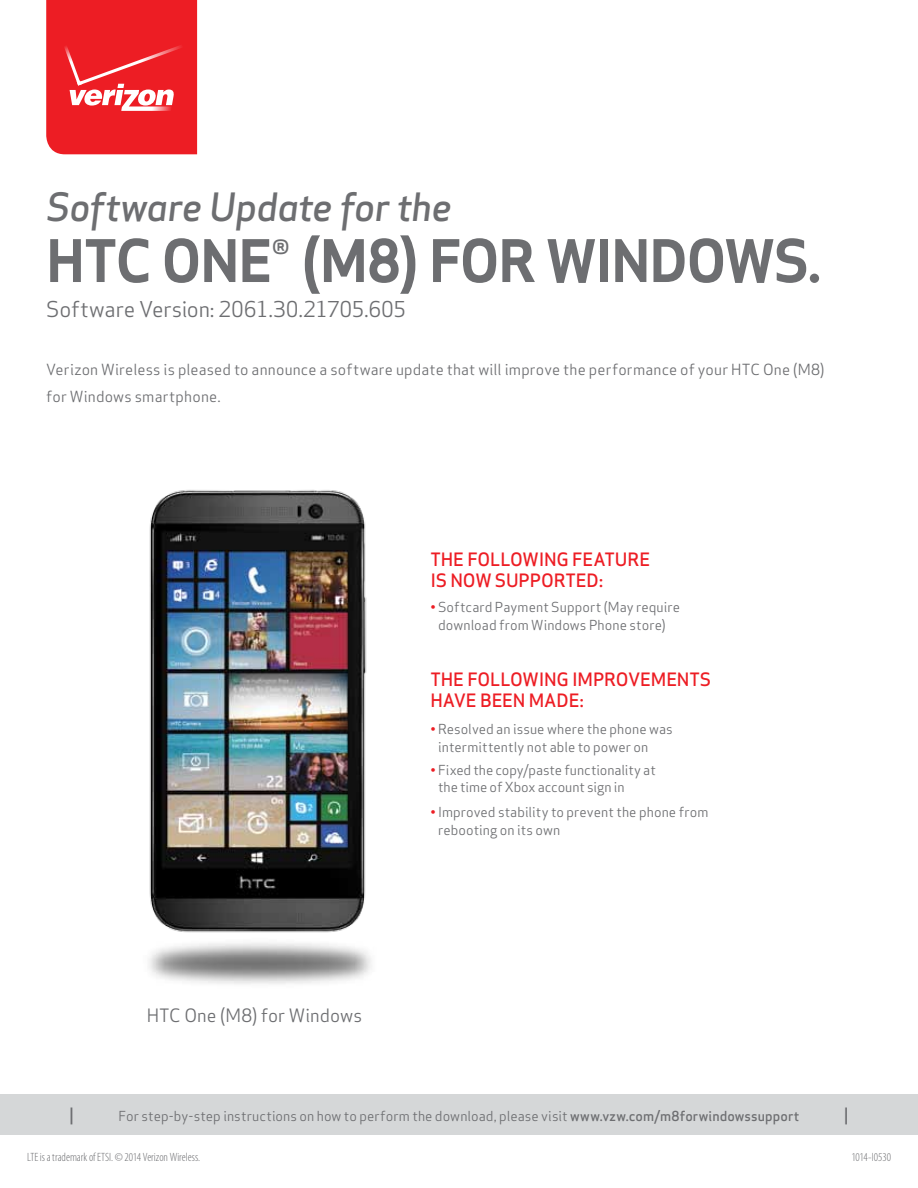
<style>
.page{position:relative;width:918px;height:1188px;background:#fff}
.page>*{position:absolute;margin:0;border:0;box-sizing:border-box;transform-origin:0 0}
.t1{font:700 57.15px "Apex Sans";letter-spacing:-.02em;color:#6d6e71}
.t2{font:italic 500 38.1px "Apex Sans";letter-spacing:-.02em;color:#6d6e71}
.t3{font:28.8px "Apex Sans";color:#6d6e71}
.t4{font:21.3px "Apex Sans";letter-spacing:-.01em;color:#6d6e71}
.t5{font:500 18px/21px "Apex Sans";letter-spacing:-.01em;color:#ed1d24}
.t6{font:18px "Apex Sans";color:#6d6e71}
.t7{font:500 16.5px "Apex Sans";color:#6d6e71}
.t8{font:15px/27px "Apex Sans";letter-spacing:.01em;color:#6d6e71}
.t9{font:13.5px/18px "Apex Sans";letter-spacing:.005em;color:#6d6e71}
.t10{font:300 condensed 12px "Myriad Pro";color:#6d6e71}
.s1{color:#ed1d24}
.s2{font-weight:500}
</style>
<div class="page">
<div style="left:0;top:1095px;width:918px;height:40px;background:#d5d7d8"></div>
<svg style="left:46px;top:0;width:151px;height:154px;background:#ee2e34"></svg>
<img style="left:149px;top:490px;width:222px;height:463px">
<h2 class="t2" style="left:46px;top:173px;width:407px">Software Update for the</h2>
<h1 class="t1" style="left:46px;top:224px;width:228px">HTC ONE</h1>
<h3 class="t3" style="left:271px;top:219px;width:21px">∏</h3>
<h1 class="t1" style="left:301px;top:224px;width:521px">(M8) FOR WINDOWS.</h1>
<h3 class="t4" style="left:46px;top:292px;width:362px">Software Version: 2061.30.21705.605</h3>
<p class="t8" style="left:46px;top:355px;width:780px">Verizon Wireless is pleased to announce a software update that will improve the performance of your HTC One (M8) for Windows smartphone.</p>
<h3 class="t5" style="left:430px;top:547px;width:209px">THE FOLLOWING FEATURE<br>IS NOW</h3>
<h3 class="t5" style="left:495px;top:568px;width:36px">SUPPOR</h3>
<h3 class="t5" style="left:566px;top:568px;width:39px">TED:</h3>
<p class="t9" style="left:430px;top:597px;width:251px;text-align:center"><span class="s1">•</span> Softcard Payment Support (May require download from Windows Phone store)</p>
<h3 class="t6" style="left:147px;top:1000px;width:217px">HTC One (M8) for Windows</h3>
<h3 class="t5" style="left:430px;top:667px;width:282px">THE FOLLOWING IMPROVEMENTS<br>HAVE BEEN MADE:</h3>
<p class="t9" style="left:438px;top:719px;width:236px;text-indent:-8px"><span class="s1">•</span>Resolved an issue where the phone was intermittently not able to power on</p>
<p class="t9" style="left:438px;top:761px;width:219px;line-height:16.5px;text-indent:-8px"><span class="s1">•</span> Fixed the copy/paste functionality at the time of Xbox account sign in</p>
<p class="t9" style="left:438px;top:801px;width:272px;text-indent:-8px"><span class="s1">•</span> Improved stability to prevent the phone from rebooting on its own</p>
<p class="t7" style="left:69px;top:1100px;width:6px">|</p>
<p class="t9" style="left:118px;top:1106px;width:683px">For step-by-step instructions on how to perform the download, please visit <span class="s2">WWW.VZW.COM/M8FORWINDOWSSUPPORT</span></p>
<p class="t7" style="left:844px;top:1100px;width:6px">|</p>
<p class="t10" style="left:27px;top:1150px;width:175px">LTE is a trademark of ETSI. © 2014 Verizon Wireless.</p>
<p class="t10" style="left:852px;top:1150px;width:41px">1014-I0530</p>
</div>
